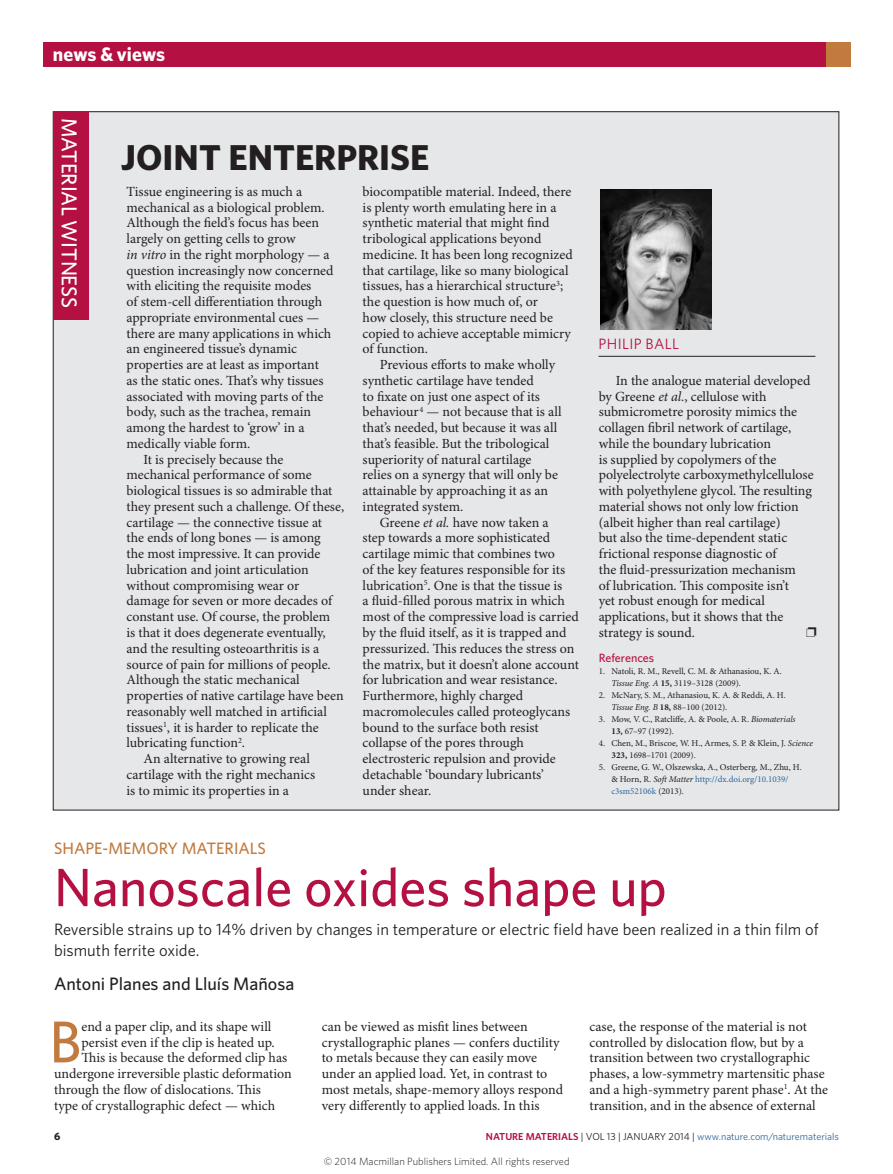
<style>
.page{position:relative;width:893px;height:1174px;background:#fff}
.page>*{position:absolute;margin:0;border:0;box-sizing:border-box;transform-origin:0 0}
.Body_first_w_drop_c{font:500 59.1px "Whitney";color:#c17b3f}
.Title{font:500 54px "Whitney";color:#b41142}
.MatWit_title{font:700 36px "Whitney";color:#231f20}
.MatWit_strap{font:500 21.6px "Whitney";letter-spacing:-.01em;color:#fff}
.t1{font:700 19.5px "Whitney";color:#fff}
.Author{font:500 18px "Whitney";color:#231f20}
.Standfirst{font:16.5px/21px "Whitney";color:#231f20}
.Subject{font:500 16.5px "Whitney";color:#c17b3f}
.MatWit_author{font:15px "Whitney";letter-spacing:.02em;color:#b41142}
.Body_text{font:13.95px/15.8px "Minion Pro";letter-spacing:-.005em;color:#231f20}
.Body_first_w_drop_c-2{font:13.95px/15.8px "Minion Pro";color:#231f20}
.Body_first{font:13.95px/15.8px "Minion Pro";color:#231f20}
.Ref_head{font:500 12px "Whitney";color:#b41142}
.t2{font:700 10.8px "Whitney";color:#231f20}
.t3{font:300 10.5px "Whitney";color:#231f20}
.t4{font:10.2px "Whitney";color:#2f679b}
.References{font:9px/12px "Minion Pro";color:#231f20}
.s1{font-style:italic}
.s2{font-weight:700}
.s3{color:#2f679b}
.s4{font-weight:600;color:#b41142}
.s5{color:#231f20}
</style>
<div class="page">
<div style="left:43px;top:43px;width:807px;height:24px;background:#b41142"></div>
<div style="left:826px;top:43px;width:24px;height:24px;background:#c17b3f"></div>
<div style="left:53px;top:112px;width:786px;height:698px;background:#e6e7e9"></div>
<div style="left:53px;top:111px;width:35px;height:209px;background:#b41142"></div>
<img style="left:600px;top:190px;width:112px;height:139px">
<hr style="left:599px;top:356px;width:216px;height:1px;background:#231f20">
<h3 class="t1" style="left:53px;top:41px;width:114px">news &amp; views</h3>
<p class="MatWit_strap" style="left:84px;top:118px;width:191px;rotate:90deg">MATERIAL WITNESS</p>
<p class="MatWit_title" style="left:121px;top:134px;width:310px">JOINT ENTERPRISE</p>
<p class="Body_first" style="left:127px;top:184px;width:209px">Tissue engineering is as much a mechanical as a biological problem.<br>Although the field’s focus has been largely on getting cells to grow<br><span class="s1">in vitro</span> in the right morphology — a question increasingly now concerned with eliciting the requisite modes<br>of stem-cell differentiation through appropriate environmental cues — there are many applications in which an engineered tissue’s dynamic properties are at least as important as the static ones. That’s why tissues associated with moving parts of the body, such as the trachea, remain among the hardest to ‘grow’ in a medically viable form.</p>
<p class="Body_text" style="left:127px;top:452px;width:219px;text-indent:17px">It is precisely because the mechanical performance of some biological tissues is so admirable that they present such a challenge. Of these, cartilage — the connective tissue at<br>the ends of long bones — is among<br>the most impressive. It can provide lubrication and joint articulation without compromising wear or damage for seven or more decades of constant use. Of course, the problem<br>is that it does degenerate eventually, and the resulting osteoarthritis is a source of pain for millions of people.<br>Although the static mechanical properties of native cartilage have been reasonably well matched in artificial tissues<sup>1</sup>, it is harder to replicate the lubricating function<sup>2</sup>.</p>
<p class="Body_text" style="left:127px;top:751px;width:190px;text-indent:17px">An alternative to growing real cartilage with the right mechanics is to mimic its properties in a</p>
<p class="Body_text" style="left:363px;top:184px;width:212px">biocompatible material. Indeed, there is plenty worth emulating here in a synthetic material that might find tribological applications beyond medicine. It has been long recognized that cartilage, like so many biological tissues, has a hierarchical structure<sup>3</sup>; the question is how much of, or<br>how closely, this structure need be copied to achieve acceptable mimicry of function.</p>
<p class="Body_text" style="left:363px;top:357px;width:200px;text-indent:17px">Previous efforts to make wholly synthetic cartilage have tended<br>to fixate on just one aspect of its behaviour<sup>4</sup> — not because that is all that’s needed, but because it was all that’s feasible. But the tribological superiority of natural cartilage relies on a synergy that will only be attainable by approaching it as an integrated system.</p>
<p class="Body_text" style="left:363px;top:515px;width:218px;text-indent:17px">Greene <span class="s1">et al.</span> have now taken a<br>step towards a more sophisticated cartilage mimic that combines two<br>of the key features responsible for its lubrication<sup>5</sup>. One is that the tissue is<br>a fluid-filled porous matrix in which most of the compressive load is carried by the fluid itself, as it is trapped and pressurized. This reduces the stress on the matrix, but it doesn’t alone account for lubrication and wear resistance.<br>Furthermore, highly charged macromolecules called proteoglycans bound to the surface both resist collapse of the pores through electrosteric repulsion and provide detachable ‘boundary lubricants’ under shear.</p>
<p class="MatWit_author" style="left:599px;top:334px;width:82px">PHILIP BALL</p>
<p class="Body_text" style="left:599px;top:373px;width:217px;text-indent:17px">In the analogue material developed by Greene <span class="s1">et al.</span>, cellulose with submicrometre porosity mimics the collagen fibril network of cartilage, while the boundary lubrication<br>is supplied by copolymers of the polyelectrolyte carboxymethylcellulose with polyethylene glycol. The resulting material shows not only low friction (albeit higher than real cartilage)<br>but also the time-dependent static frictional response diagnostic of<br>the fluid-pressurization mechanism<br>of lubrication. This composite isn’t<br>yet robust enough for medical applications, but it shows that the strategy is sound.</p>
<p class="Ref_head" style="left:599px;top:650px;width:57px">References</p>
<p class="References" style="left:611px;top:666px;width:172px;text-indent:-13px">1. Natoli, R. M., Revell, C. M. &amp; Athanasiou, K. A.<br><span class="s1">Tissue Eng. A</span> <span class="s2">15,</span> 3119–3128 (2009).</p>
<p class="References" style="left:611px;top:690px;width:176px;text-indent:-13px">2. McNary, S. M., Athanasiou, K. A. &amp; Reddi, A. H.<br><span class="s1">Tissue Eng. B</span> <span class="s2">18,</span> 88–100 (2012).</p>
<p class="References" style="left:611px;top:714px;width:186px;text-indent:-13px">3. Mow, V. C., Ratcliffe, A. &amp; Poole, A. R. <span class="s1">Biomaterials<br></span><span class="s2">13,</span> 67–97 (1992).</p>
<p class="References" style="left:611px;top:738px;width:203px;text-indent:-13px">4. Chen, M., Briscoe, W. H., Armes, S. P. &amp; Klein, J. <span class="s1">Science<br></span><span class="s2">323,</span> 1698–1701 (2009).</p>
<p class="References" style="left:611px;top:762px;width:192px;text-indent:-13px">5. Greene, G. W., Olszewska, A., Osterberg, M., Zhu, H. &amp; Horn, R. <span class="s1">Soft Matter</span> <span class="s3">http://dx.doi.org/10.1039/ c3sm52106k</span> (2013).</p>
<p class="Subject" style="left:54px;top:837px;width:213px">SHAPE-MEMORY MATERIALS</p>
<p class="Title" style="left:54px;top:851px;width:614px">Nanoscale oxides shape up</p>
<p class="Standfirst" style="left:54px;top:918px;width:766px">Reversible strains up to 14% driven by changes in temperature or electric field have been realized in a thin film of bismuth ferrite oxide.</p>
<p class="Author" style="left:54px;top:971px;width:242px">Antoni Planes and Lluís Mañosa</p>
<p class="Body_first_w_drop_c" style="left:49px;top:1002px;width:34px">B</p>
<p class="Body_first_w_drop_c-2" style="left:81px;top:1019px;width:192px">end a paper clip, and its shape will</p>
<p class="Body_first_w_drop_c-2" style="left:81px;top:1034px;width:195px">persist even if the clip is heated up.</p>
<p class="Body_first_w_drop_c-2" style="left:81px;top:1050px;width:207px">This is because the deformed clip has</p>
<p class="Body_first_w_drop_c-2" style="left:54px;top:1066px;width:239px">undergone irreversible plastic deformation</p>
<p class="Body_first_w_drop_c-2" style="left:54px;top:1082px;width:208px">through the flow of dislocations. This</p>
<p class="Body_first_w_drop_c-2" style="left:54px;top:1097px;width:222px">type of crystallographic defect — which</p>
<p class="Body_first_w_drop_c-2" style="left:322px;top:1019px;width:243px">can be viewed as misfit lines between crystallographic planes — confers ductility to metals because they can easily move under an applied load. Yet, in contrast to most metals, shape-memory alloys respond very differently to applied loads. In this</p>
<p class="Body_first_w_drop_c-2" style="left:589px;top:1019px;width:240px">case, the response of the material is not controlled by dislocation flow, but by a transition between two crystallographic phases, a low-symmetry martensitic phase and a high-symmetry parent phase<sup>1</sup>. At the transition, and in the absence of external</p>
<p class="t2" style="left:54px;top:1129px;width:8px">6</p>
<p class="t4" style="left:486px;top:1129px;width:355px"><span class="s4">NATURE MATERIALS</span> <span class="s5">| VOL 13 | JANUARY 2014 |</span> www.nature.com/naturematerials</p>
<p class="t3" style="left:324px;top:1156px;width:247px">© 2014 Macmillan Publishers Limited. All rights reserved</p>
</div>
